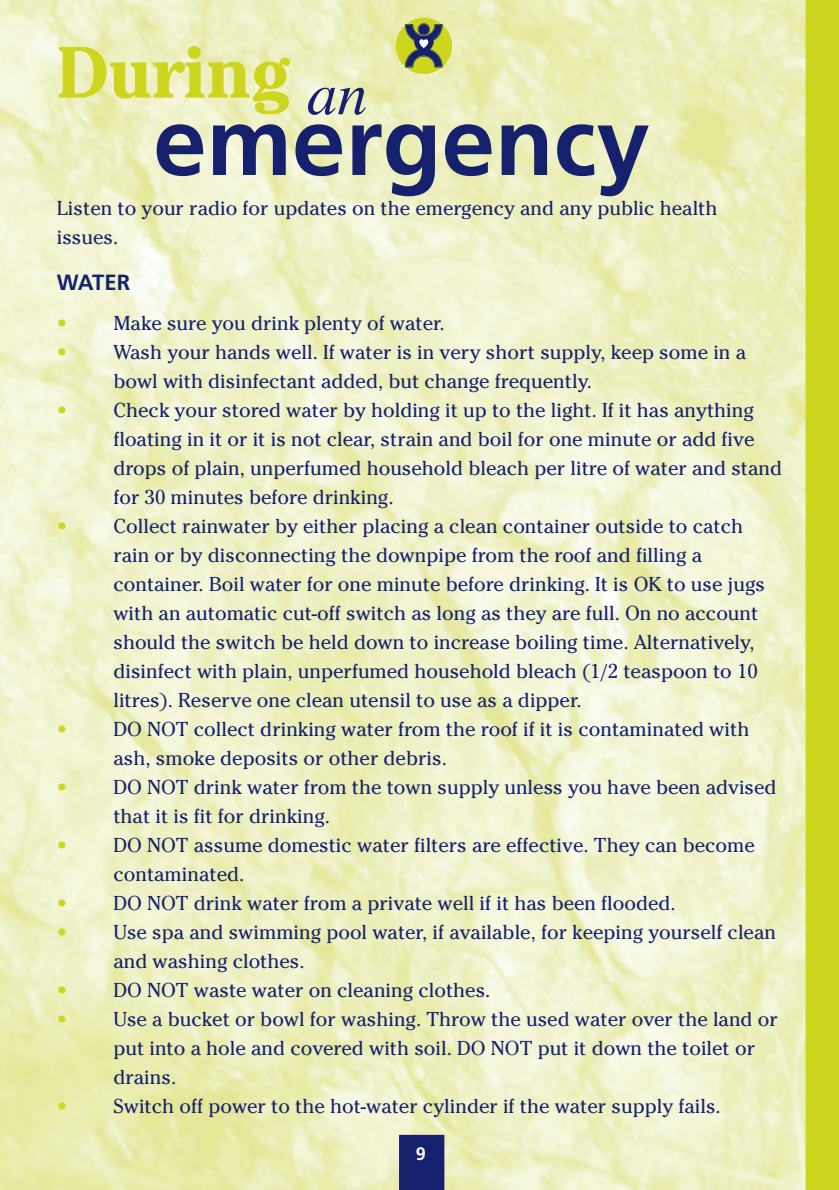
<style>
.page{position:relative;width:839px;height:1190px;background:#fff}
.page>*{position:absolute;margin:0;border:0;box-sizing:border-box;transform-origin:0 0}
.t1{font:700 96px "Frutiger";color:#16216e}
.t2{font:700 72px "Cheltenham";color:#ced51e}
.t3{font:700 22px "Frutiger";letter-spacing:-.02em;color:#16216e}
.t4{font:20px/29px "Cheltenham";color:#16216e}
.t5{font:700 18px "Frutiger";color:#fff}
.s1{color:#ced51e}
</style>
<div class="page">
<img style="left:0;top:0;width:805px;height:1189px">
<svg style="left:805px;top:0;width:33px;height:1189px"></svg>
<div style="left:399px;top:1134px;width:46px;height:55px;background:#16216e"></div>
<div style="left:395px;top:18px;width:57px;height:56px;background:#ced51e;border-radius:50%"></div>
<svg style="left:405px;top:21px;width:38px;height:46px"></svg>
<h2 class="t2" style="left:57px;top:46px;width:312px">During <sub>an</sub></h2>
<h1 class="t1" style="left:153px;top:103px;width:498px">emergency</h1>
<p class="t4" style="left:57px;top:195px;width:662px">Listen to your radio for updates on the emergency and any public health issues.</p>
<p class="t3" style="left:57px;top:273px;width:75px">WATER</p>
<p class="t4" style="left:57px;top:310px;width:389px"><span class="s1">•</span> Make sure you drink plenty of water.</p>
<p class="t4" style="left:113px;top:339px;width:634px;text-indent:-57px"><span class="s1">•</span> Wash your hands well. If water is in very short supply, keep some in a bowl with disinfectant added, but change frequently.</p>
<p class="t4" style="left:113px;top:397px;width:670px;text-indent:-57px"><span class="s1">•</span> Check your stored water by holding it up to the light. If it has anything floating in it or it is not clear, strain and boil for one minute or add five drops of plain, unperfumed household bleach per litre of water and stand for 30 minutes before drinking.</p>
<p class="t4" style="left:113px;top:513px;width:653px;text-indent:-57px"><span class="s1">•</span> Collect rainwater by either placing a clean container outside to catch rain or by disconnecting the downpipe from the roof and filling a container. Boil water for one minute before drinking. It is OK to use jugs with an automatic cut-off switch as long as they are full. On no account should the switch be held down to increase boiling time. Alternatively, disinfect with plain, unperfumed household bleach (1/2 teaspoon to 10 litres). Reserve one clean utensil to use as a dipper.</p>
<p class="t4" style="left:113px;top:716px;width:637px;text-indent:-57px"><span class="s1">•</span> DO NOT collect drinking water from the roof if it is contaminated with ash, smoke deposits or other debris.</p>
<p class="t4" style="left:113px;top:774px;width:664px;text-indent:-57px"><span class="s1">•</span> DO NOT drink water from the town supply unless you have been advised that it is fit for drinking.</p>
<p class="t4" style="left:113px;top:832px;width:642px;text-indent:-57px"><span class="s1">•</span> DO NOT assume domestic water filters are effective. They can become contaminated.</p>
<p class="t4" style="left:57px;top:890px;width:620px"><span class="s1">•</span> DO NOT drink water from a private well if it has been flooded.</p>
<p class="t4" style="left:113px;top:919px;width:664px;text-indent:-57px"><span class="s1">•</span> Use spa and swimming pool water, if available, for keeping yourself clean and washing clothes.</p>
<p class="t4" style="left:57px;top:977px;width:435px"><span class="s1">•</span> DO NOT waste water on cleaning clothes.</p>
<p class="t4" style="left:113px;top:1006px;width:665px;text-indent:-57px"><span class="s1">•</span> Use a bucket or bowl for washing. Throw the used water over the land or put into a hole and covered with soil. DO NOT put it down the toilet or drains.</p>
<p class="t4" style="left:57px;top:1093px;width:665px"><span class="s1">•</span> Switch off power to the hot-water cylinder if the water supply fails.</p>
<p class="t5" style="left:416px;top:1146px;width:12px">9</p>
</div>
